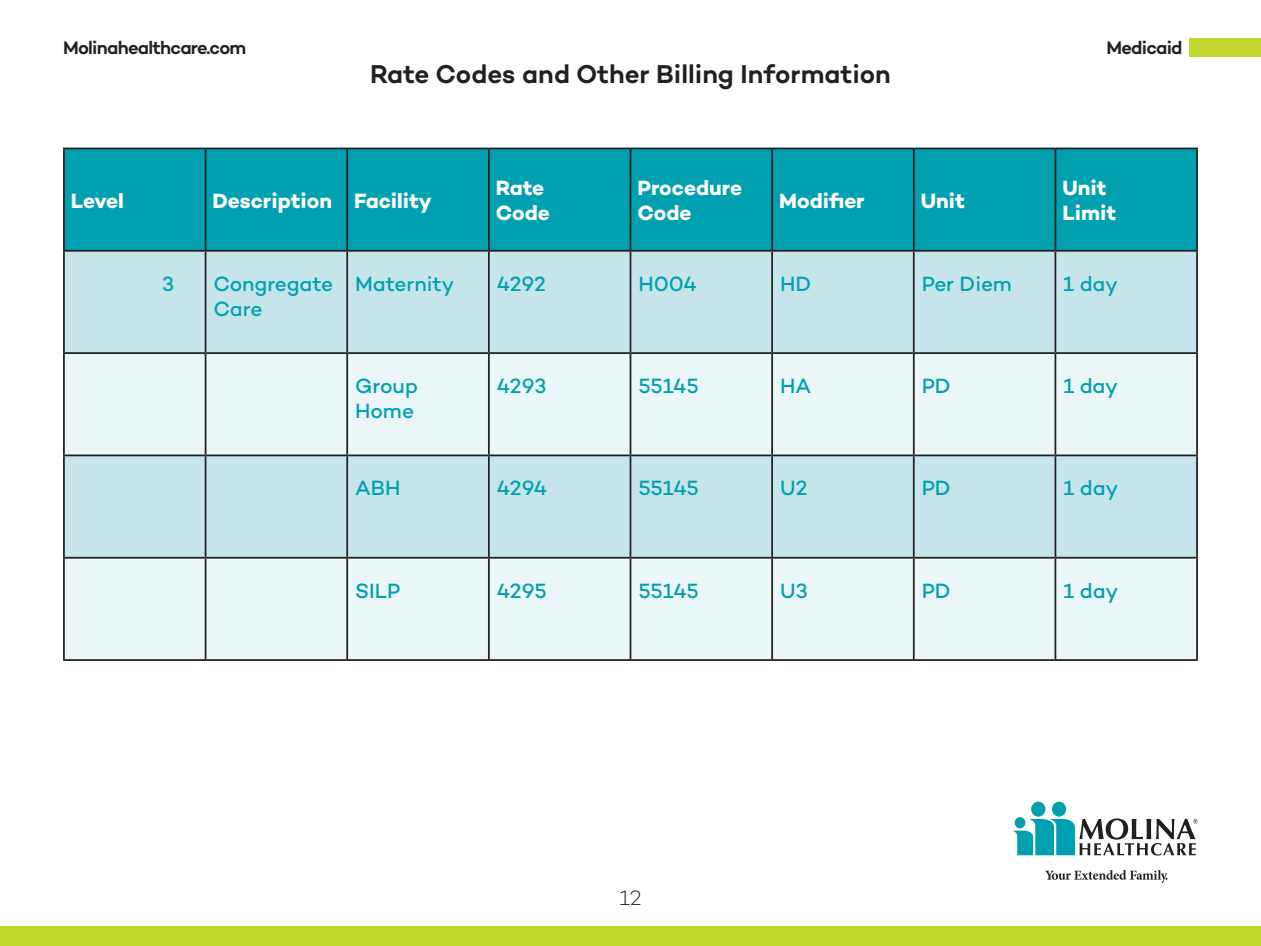
<style>
.page{position:relative;width:1261px;height:946px;background:#fff}
.page>*{position:absolute;margin:0;border:0;box-sizing:border-box;transform-origin:0 0}
.t1{font:600 26.25px "Campton";color:#231f20}
.t2{font:500 21px/25.2px "Campton";letter-spacing:-.01em;color:#00a0b0}
.t3{font:700 21px/25.2px "Campton";color:#fff}
.t4{font:300 21px "Campton";color:#231f20}
.t5{font:600 18.55px "Campton";letter-spacing:-.04em;color:#231f20}
</style>
<div class="page">
<div style="left:0;top:926px;width:1260px;height:19px;background:#c1d72f"></div>
<svg style="left:1045px;top:870px;width:122px;height:12px"></svg>
<div style="left:1051px;top:801px;width:14px;height:15px;background:#00a0b0;border-radius:50%"></div>
<div style="left:1030px;top:801px;width:15px;height:15px;background:#00a0b0;border-radius:50%"></div>
<svg style="left:1012px;top:818px;width:185px;height:37px"></svg>
<svg style="left:1014px;top:816px;width:11px;height:11px"></svg>
<div style="left:1188px;top:38px;width:72px;height:18px;background:#c1d72f"></div>
<svg style="left:65px;top:149px;width:1130px;height:101px;background:#03919f"></svg>
<svg style="left:65px;top:251px;width:1130px;height:101px;background:#b2ced3"></svg>
<svg style="left:65px;top:354px;width:1130px;height:304px;background:#c9d9db"></svg>
<hr style="left:63px;top:147px;width:142px;height:2px;background:#231f20">
<hr style="left:63px;top:149px;width:2px;height:101px;background:#231f20">
<hr style="left:205px;top:147px;width:142px;height:2px;background:#231f20">
<hr style="left:205px;top:149px;width:1px;height:101px;background:#231f20">
<hr style="left:347px;top:147px;width:141px;height:2px;background:#231f20">
<hr style="left:346px;top:149px;width:2px;height:101px;background:#231f20">
<hr style="left:488px;top:147px;width:142px;height:2px;background:#231f20">
<hr style="left:488px;top:149px;width:1px;height:101px;background:#231f20">
<hr style="left:630px;top:147px;width:142px;height:2px;background:#231f20">
<hr style="left:629px;top:149px;width:2px;height:101px;background:#231f20">
<hr style="left:772px;top:147px;width:141px;height:2px;background:#231f20">
<hr style="left:771px;top:149px;width:1px;height:101px;background:#231f20">
<hr style="left:913px;top:147px;width:142px;height:2px;background:#231f20">
<hr style="left:912px;top:149px;width:2px;height:101px;background:#231f20">
<hr style="left:1055px;top:147px;width:142px;height:2px;background:#231f20">
<hr style="left:1054px;top:149px;width:1px;height:101px;background:#231f20">
<hr style="left:1195px;top:149px;width:2px;height:101px;background:#231f20">
<hr style="left:63px;top:250px;width:142px;height:1px;background:#231f20">
<hr style="left:63px;top:251px;width:2px;height:101px;background:#231f20">
<hr style="left:205px;top:250px;width:142px;height:1px;background:#231f20">
<hr style="left:205px;top:251px;width:1px;height:101px;background:#231f20">
<hr style="left:347px;top:250px;width:141px;height:1px;background:#231f20">
<hr style="left:346px;top:251px;width:2px;height:101px;background:#231f20">
<hr style="left:488px;top:250px;width:142px;height:1px;background:#231f20">
<hr style="left:488px;top:251px;width:1px;height:101px;background:#231f20">
<hr style="left:630px;top:250px;width:142px;height:1px;background:#231f20">
<hr style="left:629px;top:251px;width:2px;height:101px;background:#231f20">
<hr style="left:772px;top:250px;width:141px;height:1px;background:#231f20">
<hr style="left:771px;top:251px;width:1px;height:101px;background:#231f20">
<hr style="left:913px;top:250px;width:142px;height:1px;background:#231f20">
<hr style="left:912px;top:251px;width:2px;height:101px;background:#231f20">
<hr style="left:1055px;top:250px;width:142px;height:1px;background:#231f20">
<hr style="left:1054px;top:251px;width:1px;height:101px;background:#231f20">
<hr style="left:1195px;top:251px;width:2px;height:101px;background:#231f20">
<hr style="left:63px;top:352px;width:142px;height:2px;background:#231f20">
<hr style="left:63px;top:354px;width:2px;height:100px;background:#231f20">
<hr style="left:205px;top:352px;width:142px;height:2px;background:#231f20">
<hr style="left:205px;top:354px;width:1px;height:100px;background:#231f20">
<hr style="left:347px;top:352px;width:141px;height:2px;background:#231f20">
<hr style="left:346px;top:354px;width:2px;height:100px;background:#231f20">
<hr style="left:488px;top:352px;width:142px;height:2px;background:#231f20">
<hr style="left:488px;top:354px;width:1px;height:100px;background:#231f20">
<hr style="left:630px;top:352px;width:142px;height:2px;background:#231f20">
<hr style="left:629px;top:354px;width:2px;height:100px;background:#231f20">
<hr style="left:772px;top:352px;width:141px;height:2px;background:#231f20">
<hr style="left:771px;top:354px;width:1px;height:100px;background:#231f20">
<hr style="left:913px;top:352px;width:142px;height:2px;background:#231f20">
<hr style="left:912px;top:354px;width:2px;height:100px;background:#231f20">
<hr style="left:1055px;top:352px;width:142px;height:2px;background:#231f20">
<hr style="left:1054px;top:354px;width:1px;height:100px;background:#231f20">
<hr style="left:1195px;top:354px;width:2px;height:100px;background:#231f20">
<hr style="left:63px;top:454px;width:142px;height:2px;background:#231f20">
<hr style="left:63px;top:456px;width:2px;height:100px;background:#231f20">
<hr style="left:205px;top:454px;width:142px;height:2px;background:#231f20">
<hr style="left:205px;top:456px;width:1px;height:100px;background:#231f20">
<hr style="left:347px;top:454px;width:141px;height:2px;background:#231f20">
<hr style="left:346px;top:456px;width:2px;height:100px;background:#231f20">
<hr style="left:488px;top:454px;width:142px;height:2px;background:#231f20">
<hr style="left:488px;top:456px;width:1px;height:100px;background:#231f20">
<hr style="left:630px;top:454px;width:142px;height:2px;background:#231f20">
<hr style="left:629px;top:456px;width:2px;height:100px;background:#231f20">
<hr style="left:772px;top:454px;width:141px;height:2px;background:#231f20">
<hr style="left:771px;top:456px;width:1px;height:100px;background:#231f20">
<hr style="left:913px;top:454px;width:142px;height:2px;background:#231f20">
<hr style="left:912px;top:456px;width:2px;height:100px;background:#231f20">
<hr style="left:1055px;top:454px;width:142px;height:2px;background:#231f20">
<hr style="left:1054px;top:456px;width:1px;height:100px;background:#231f20">
<hr style="left:1195px;top:456px;width:2px;height:100px;background:#231f20">
<hr style="left:63px;top:556px;width:142px;height:2px;background:#231f20">
<hr style="left:63px;top:558px;width:2px;height:100px;background:#231f20">
<hr style="left:205px;top:556px;width:142px;height:2px;background:#231f20">
<hr style="left:205px;top:558px;width:1px;height:100px;background:#231f20">
<hr style="left:347px;top:556px;width:141px;height:2px;background:#231f20">
<hr style="left:346px;top:558px;width:2px;height:100px;background:#231f20">
<hr style="left:488px;top:556px;width:142px;height:2px;background:#231f20">
<hr style="left:488px;top:558px;width:1px;height:100px;background:#231f20">
<hr style="left:630px;top:556px;width:142px;height:2px;background:#231f20">
<hr style="left:629px;top:558px;width:2px;height:100px;background:#231f20">
<hr style="left:772px;top:556px;width:141px;height:2px;background:#231f20">
<hr style="left:771px;top:558px;width:1px;height:100px;background:#231f20">
<hr style="left:913px;top:556px;width:142px;height:2px;background:#231f20">
<hr style="left:912px;top:558px;width:2px;height:100px;background:#231f20">
<hr style="left:1055px;top:556px;width:142px;height:2px;background:#231f20">
<hr style="left:1054px;top:558px;width:1px;height:100px;background:#231f20">
<hr style="left:1195px;top:558px;width:2px;height:100px;background:#231f20">
<hr style="left:63px;top:658px;width:1134px;height:2px;background:#231f20">
<p class="t5" style="left:63px;top:41px;width:185px">Molinahealthcare.com</p>
<p class="t5" style="left:1106px;top:41px;width:78px">Medicaid</p>
<p class="t1" style="left:370px;top:65px;width:522px">Rate Codes and Other Billing Information</p>
<p class="t3" style="left:71px;top:190px;width:54px">Level</p>
<p class="t3" style="left:212px;top:190px;width:220px">Description Facility</p>
<p class="t3" style="left:495px;top:177px;width:55px">Rate<br>Code</p>
<p class="t3" style="left:637px;top:177px;width:106px">Procedure<br>Code</p>
<p class="t3" style="left:779px;top:190px;width:87px">Modifier</p>
<p class="t3" style="left:920px;top:190px;width:46px">Unit</p>
<p class="t3" style="left:1062px;top:177px;width:55px">Unit<br>Limit</p>
<p class="t2" style="left:162px;top:273px;width:14px">3</p>
<p class="t2" style="left:213px;top:273px;width:121px">Congregate<br>Care</p>
<p class="t2" style="left:355px;top:273px;width:100px">Maternity</p>
<p class="t2" style="left:496px;top:273px;width:51px">4292</p>
<p class="t2" style="left:638px;top:273px;width:60px">H004</p>
<p class="t2" style="left:779px;top:273px;width:33px">HD</p>
<p class="t2" style="left:921px;top:273px;width:92px">Per Diem</p>
<p class="t2" style="left:1062px;top:273px;width:56px">1 day</p>
<p class="t2" style="left:355px;top:375px;width:64px">Group<br>Home</p>
<p class="t2" style="left:496px;top:375px;width:51px">4293</p>
<p class="t2" style="left:638px;top:375px;width:62px">55145</p>
<p class="t2" style="left:779px;top:375px;width:33px">HA</p>
<p class="t2" style="left:921px;top:375px;width:30px">PD</p>
<p class="t2" style="left:1063px;top:375px;width:56px">1 day</p>
<p class="t2" style="left:355px;top:477px;width:47px">ABH</p>
<p class="t2" style="left:496px;top:477px;width:52px">4294</p>
<p class="t2" style="left:638px;top:477px;width:62px">55145</p>
<p class="t2" style="left:780px;top:477px;width:29px">U2</p>
<p class="t2" style="left:921px;top:477px;width:30px">PD</p>
<p class="t2" style="left:1063px;top:477px;width:56px">1 day</p>
<p class="t2" style="left:355px;top:579px;width:46px">SILP</p>
<p class="t2" style="left:497px;top:579px;width:51px">4295</p>
<p class="t2" style="left:638px;top:579px;width:62px">55145</p>
<p class="t2" style="left:780px;top:579px;width:29px">U3</p>
<p class="t2" style="left:921px;top:579px;width:30px">PD</p>
<p class="t2" style="left:1063px;top:579px;width:56px">1 day</p>
<p class="t4" style="left:619px;top:890px;width:24px">12</p>
</div>
